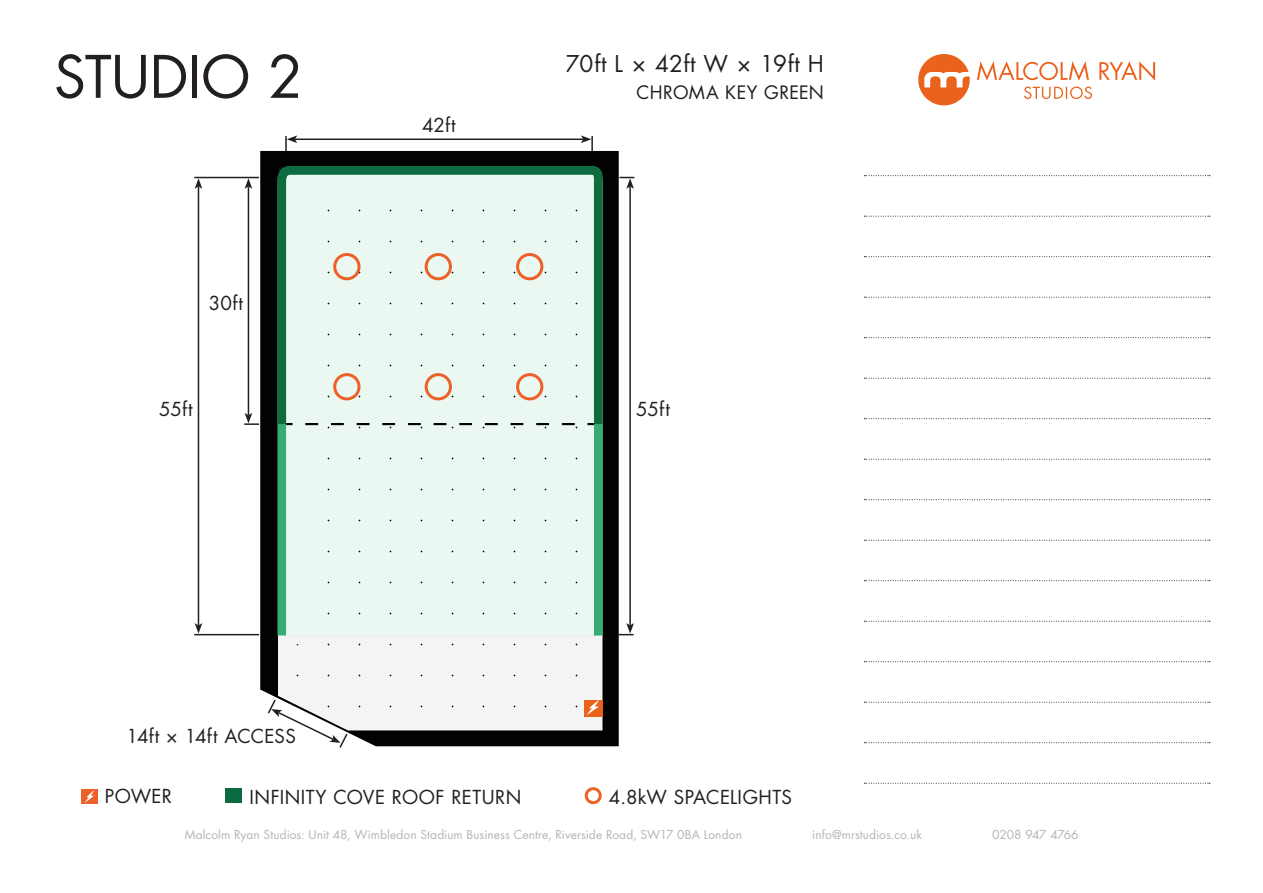
<style>
.page{position:relative;width:1263px;height:893px;background:#fff}
.page>*{position:absolute;margin:0;border:0;box-sizing:border-box;transform-origin:0 0}
.t1{font:57px "Futura Std";letter-spacing:-.01em;color:#231f20}
.t2{font:22.5px "Futura Std";letter-spacing:.02em;color:#231f20}
.t3{font:18.75px "Futura Std";letter-spacing:.02em;color:#231f20}
.t4{font:18px "Futura Std";letter-spacing:.02em;color:#231f20}
.t5{font:12px "Futura Std";letter-spacing:.005em;color:#b3b5b7}
</style>
<div class="page">
<svg style="left:918px;top:54px;width:52px;height:51px"></svg>
<svg style="left:1024px;top:87px;width:68px;height:12px"></svg>
<svg style="left:977px;top:61px;width:178px;height:20px"></svg>
<svg style="left:864px;top:175px;width:346px;height:1px"></svg>
<svg style="left:864px;top:216px;width:346px;height:1px"></svg>
<svg style="left:864px;top:256px;width:346px;height:1px"></svg>
<svg style="left:864px;top:297px;width:346px;height:1px"></svg>
<svg style="left:864px;top:337px;width:346px;height:1px"></svg>
<svg style="left:864px;top:378px;width:346px;height:1px"></svg>
<svg style="left:864px;top:418px;width:346px;height:1px"></svg>
<svg style="left:864px;top:459px;width:346px;height:1px"></svg>
<svg style="left:864px;top:499px;width:346px;height:1px"></svg>
<svg style="left:864px;top:540px;width:346px;height:1px"></svg>
<svg style="left:864px;top:580px;width:346px;height:1px"></svg>
<svg style="left:864px;top:621px;width:346px;height:1px"></svg>
<svg style="left:864px;top:661px;width:346px;height:1px"></svg>
<svg style="left:864px;top:702px;width:346px;height:1px"></svg>
<svg style="left:864px;top:742px;width:346px;height:1px"></svg>
<svg style="left:864px;top:783px;width:346px;height:1px"></svg>
<svg style="left:260px;top:151px;width:359px;height:595px;background:#0a0a0b"></svg>
<svg style="left:273px;top:433px;width:334px;height:202px;background:#77a18d"></svg>
<div style="left:276px;top:433px;width:306px;height:202px;background:#ebf7f1"></div>
<svg style="left:273px;top:162px;width:334px;height:271px;background:#cedfd6"></svg>
<hr style="left:295px;top:139px;width:288px;height:1px;background:#231f20">
<svg style="left:285px;top:135px;width:12px;height:16px"></svg>
<svg style="left:581px;top:135px;width:12px;height:16px"></svg>
<hr style="left:194px;top:634px;width:65px;height:1px;background:#231f20">
<hr style="left:194px;top:177px;width:65px;height:1px;background:#231f20">
<hr style="left:198px;top:186px;width:1px;height:439px;background:#231f20">
<svg style="left:195px;top:623px;width:7px;height:11px"></svg>
<svg style="left:195px;top:178px;width:7px;height:11px"></svg>
<hr style="left:629px;top:186px;width:2px;height:439px;background:#231f20">
<svg style="left:619px;top:623px;width:15px;height:12px"></svg>
<svg style="left:619px;top:177px;width:15px;height:12px"></svg>
<svg style="left:266px;top:635px;width:341px;height:113px"></svg>
<hr style="left:248px;top:186px;width:1px;height:229px;background:#231f20">
<svg style="left:244px;top:413px;width:15px;height:12px"></svg>
<svg style="left:245px;top:178px;width:7px;height:11px"></svg>
<div style="left:81px;top:789px;width:17px;height:14px;background:#eb6127"></div>
<svg style="left:85px;top:790px;width:9px;height:13px"></svg>
<div style="left:225px;top:788px;width:17px;height:15px;background:#0a6a41"></div>
<div style="left:585px;top:787px;width:17px;height:17px;border:3px solid #eb6127;border-radius:50%"></div>
<div style="left:333px;top:373px;width:27px;height:27px;border:3px solid #eb6127;border-radius:50%"></div>
<div style="left:425px;top:373px;width:27px;height:27px;border:3px solid #eb6127;border-radius:50%"></div>
<div style="left:516px;top:373px;width:27px;height:27px;border:3px solid #eb6127;border-radius:50%"></div>
<div style="left:333px;top:253px;width:27px;height:27px;border:3px solid #eb6127;border-radius:50%"></div>
<div style="left:425px;top:253px;width:27px;height:27px;border:3px solid #eb6127;border-radius:50%"></div>
<div style="left:516px;top:253px;width:27px;height:27px;border:3px solid #eb6127;border-radius:50%"></div>
<h1 class="t1" style="left:54px;top:40px;width:250px">STUDIO 2</h1>
<h3 class="t3" style="left:209px;top:291px;width:36px">30ft</h3>
<h3 class="t3" style="left:422px;top:113px;width:35px">42ft</h3>
<h2 class="t2" style="left:566px;top:50px;width:260px">70ft L × 42ft W × 19ft H</h2>
<h3 class="t4" style="left:637px;top:81px;width:189px">CHROMA KEY GREEN</h3>
<h3 class="t3" style="left:159px;top:397px;width:35px">55ft</h3>
<h3 class="t3" style="left:636px;top:397px;width:35px">55ft</h3>
<h3 class="t3" style="left:127px;top:724px;width:171px">14ft × 14ft ACCESS</h3>
<h3 class="t3" style="left:105px;top:784px;width:68px">POWER</h3>
<h3 class="t3" style="left:249px;top:785px;width:273px">INFINITY COVE ROOF RETURN</h3>
<h3 class="t3" style="left:609px;top:785px;width:185px">4.8kW SPACELIGHTS</h3>
<p class="t5" style="left:185px;top:827px;width:559px">Malcolm Ryan Studios: Unit 48, Wimbledon Stadium Business Centre, Riverside Road, SW17 0BA London</p>
<p class="t5" style="left:812px;top:827px;width:111px">info@mrstudios.co.uk</p>
<p class="t5" style="left:992px;top:827px;width:88px">0208 947 4766</p>
</div>
